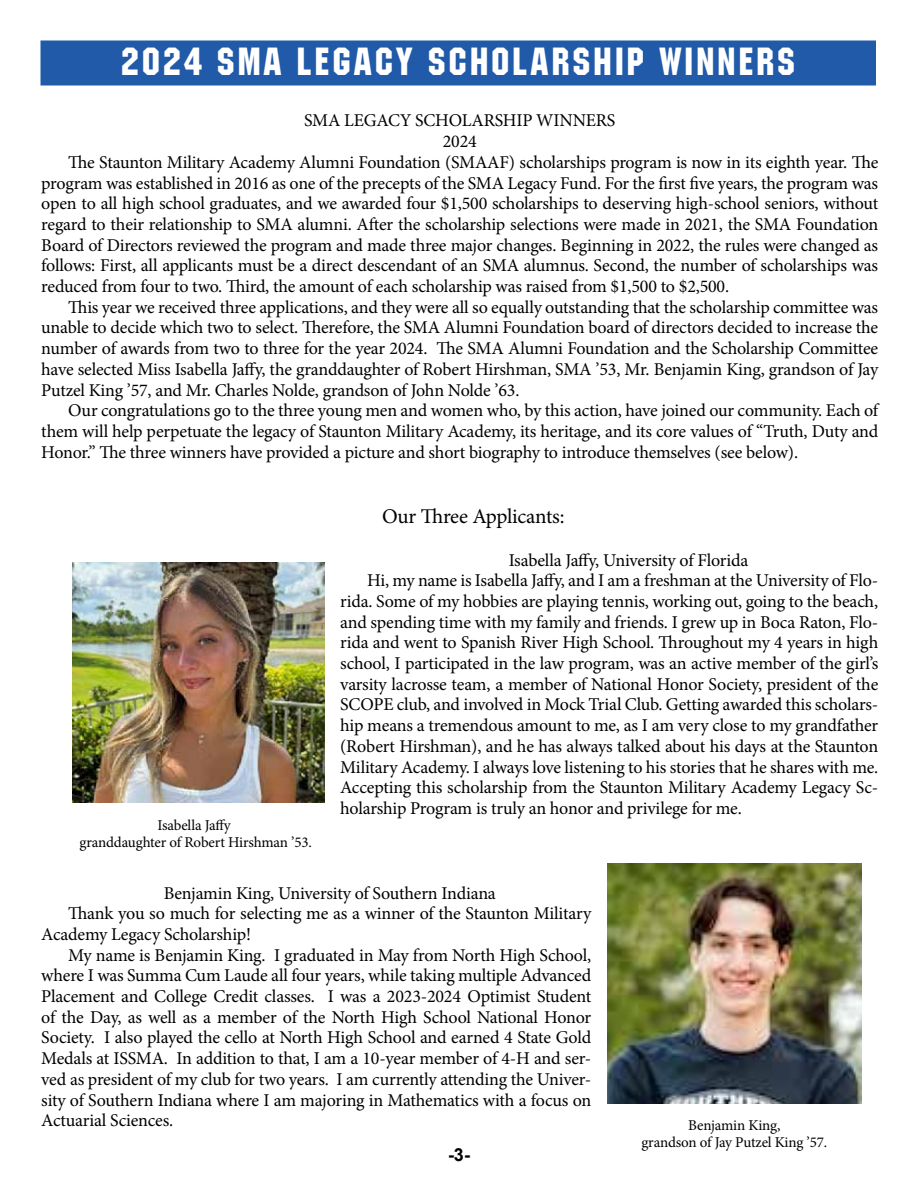
<style>
.page{position:relative;width:918px;height:1188px;background:#fff}
.page>*{position:absolute;margin:0;border:0;box-sizing:border-box;transform-origin:0 0}
.t1{font:39px "Machine IT Cby BT";letter-spacing:.08em;color:#fff}
.t2{font:21px "Minion Pro";letter-spacing:-.01em;color:#000}
.t3{font:18px "Minion Pro";letter-spacing:-.015em;color:#000}
.t4{font:700 18px "Arial";color:#000}
.t5{font:15px/17.2px "Minion Pro";letter-spacing:-.01em;color:#000;text-align:center}
</style>
<div class="page">
<div style="left:40px;top:40px;width:836px;height:45px;background:#215aa8"></div>
<img style="left:72px;top:563px;width:252px;height:239px">
<img style="left:607px;top:864px;width:254px;height:240px">
<h1 class="t1" style="left:121px;top:38px;width:676px">2024 SMA LEGACY SCHOLARSHIP WINNERS</h1>
<p class="t3" style="left:304px;top:109px;width:313px">SMA LEGACY SCHOLARSHIP WINNERS</p>
<p class="t3" style="left:443px;top:129px;width:36px">2024</p>
<p class="t3" style="left:68px;top:150px;width:812px">The Staunton Military Academy Alumni Foundation (SMAAF) scholarships program is now in its eighth year. The</p>
<p class="t3" style="left:41px;top:171px;width:838px">program was established in 2016 as one of the precepts of the SMA Legacy Fund. For the first five years, the program was</p>
<p class="t3" style="left:41px;top:191px;width:838px">open to all high school graduates, and we awarded four $1,500 scholarships to deserving high-school seniors, without</p>
<p class="t3" style="left:41px;top:212px;width:839px">regard to their relationship to SMA alumni. After the scholarship selections were made in 2021, the SMA Foundation</p>
<p class="t3" style="left:41px;top:233px;width:838px">Board of Directors reviewed the program and made three major changes. Beginning in 2022, the rules were changed as</p>
<p class="t3" style="left:41px;top:254px;width:838px">follows: First, all applicants must be a direct descendant of an SMA alumnus. Second, the number of scholarships was</p>
<p class="t3" style="left:41px;top:274px;width:689px">reduced from four to two. Third, the amount of each scholarship was raised from $1,500 to $2,500.</p>
<p class="t3" style="left:68px;top:295px;width:811px">This year we received three applications, and they were all so equally outstanding that the scholarship committee was</p>
<p class="t3" style="left:41px;top:316px;width:839px">unable to decide which two to select. Therefore, the SMA Alumni Foundation board of directors decided to increase the</p>
<p class="t3" style="left:41px;top:336px;width:839px">number of awards from two to three for the year 2024. The SMA Alumni Foundation and the Scholarship Committee</p>
<p class="t3" style="left:41px;top:357px;width:839px">have selected Miss Isabella Jaffy, the granddaughter of Robert Hirshman, SMA ’53, Mr. Benjamin King, grandson of Jay</p>
<p class="t3" style="left:41px;top:378px;width:480px">Putzel King ’57, and Mr. Charles Nolde, grandson of John Nolde ’63.</p>
<p class="t3" style="left:68px;top:398px;width:811px">Our congratulations go to the three young men and women who, by this action, have joined our community. Each of</p>
<p class="t3" style="left:41px;top:419px;width:839px">them will help perpetuate the legacy of Staunton Military Academy, its heritage, and its core values of “Truth, Duty and</p>
<p class="t3" style="left:41px;top:440px;width:758px">Honor.” The three winners have provided a picture and short biography to introduce themselves (see below).</p>
<p class="t5" style="left:80px;top:816px;width:234px">Isabella Jaffy<br>granddaughter of Robert Hirshman ’53.</p>
<p class="t2" style="left:382px;top:502px;width:184px">Our Three Applicants:</p>
<p class="t3" style="left:509px;top:548px;width:241px">Isabella Jaffy, University of Florida</p>
<p class="t3" style="left:367px;top:568px;width:513px">Hi, my name is Isabella Jaffy, and I am a freshman at the University of Flo-</p>
<p class="t3" style="left:340px;top:589px;width:539px">rida. Some of my hobbies are playing tennis, working out, going to the beach,</p>
<p class="t3" style="left:340px;top:610px;width:540px">and spending time with my family and friends. I grew up in Boca Raton, Flo-</p>
<p class="t3" style="left:340px;top:631px;width:540px">rida and went to Spanish River High School. Throughout my 4 years in high</p>
<p class="t3" style="left:340px;top:651px;width:540px">school, I participated in the law program, was an active member of the girl’s</p>
<p class="t3" style="left:340px;top:672px;width:540px">varsity lacrosse team, a member of National Honor Society, president of the</p>
<p class="t3" style="left:340px;top:693px;width:540px">SCOPE club, and involved in Mock Trial Club. Getting awarded this scholars-</p>
<p class="t3" style="left:340px;top:713px;width:540px">hip means a tremendous amount to me, as I am very close to my grandfather</p>
<p class="t3" style="left:340px;top:734px;width:540px">(Robert Hirshman), and he has always talked about his days at the Staunton</p>
<p class="t3" style="left:340px;top:755px;width:540px">Military Academy. I always love listening to his stories that he shares with me.</p>
<p class="t3" style="left:340px;top:775px;width:540px">Accepting this scholarship from the Staunton Military Academy Legacy Sc-</p>
<p class="t3" style="left:340px;top:796px;width:403px">holarship Program is truly an honor and privilege for me.</p>
<p class="t3" style="left:164px;top:881px;width:334px">Benjamin King, University of Southern Indiana</p>
<p class="t3" style="left:68px;top:901px;width:525px">Thank you so much for selecting me as a winner of the Staunton Military</p>
<p class="t3" style="left:41px;top:922px;width:211px">Academy Legacy Scholarship!</p>
<p class="t3" style="left:68px;top:943px;width:524px">My name is Benjamin King. I graduated in May from North High School,</p>
<p class="t3" style="left:41px;top:964px;width:552px">where I was Summa Cum Laude all four years, while taking multiple Advanced</p>
<p class="t3" style="left:41px;top:984px;width:552px">Placement and College Credit classes. I was a 2023-2024 Optimist Student</p>
<p class="t3" style="left:41px;top:1005px;width:552px">of the Day, as well as a member of the North High School National Honor</p>
<p class="t3" style="left:41px;top:1026px;width:551px">Society. I also played the cello at North High School and earned 4 State Gold</p>
<p class="t3" style="left:41px;top:1046px;width:552px">Medals at ISSMA. In addition to that, I am a 10-year member of 4-H and ser-</p>
<p class="t3" style="left:41px;top:1067px;width:552px">ved as president of my club for two years. I am currently attending the Univer-</p>
<p class="t3" style="left:41px;top:1088px;width:552px">sity of Southern Indiana where I am majoring in Mathematics with a focus on</p>
<p class="t3" style="left:41px;top:1108px;width:134px">Actuarial Sciences.</p>
<p class="t4" style="left:448px;top:1142px;width:23px">-3-</p>
<p class="t5" style="left:641px;top:1116px;width:187px">Benjamin King,<br>grandson of Jay Putzel King ’57.</p>
</div>
